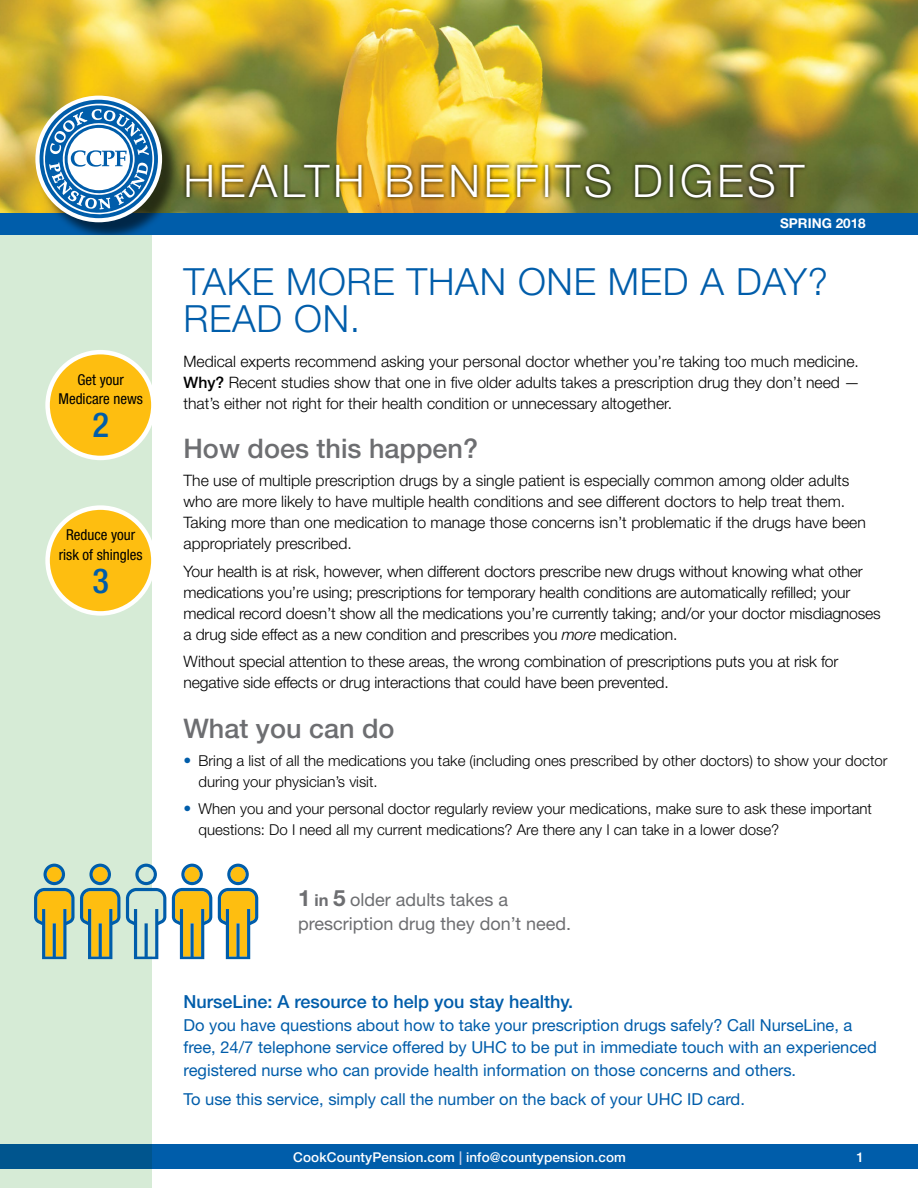
<style>
.page{position:relative;width:918px;height:1188px;background:#fff}
.page>*{position:absolute;margin:0;border:0;box-sizing:border-box;transform-origin:0 0}
.t1{font:300 45px "Helvetica Neue LT Std";letter-spacing:.08em;color:#fff}
.t2{font:300 37.5px/37.5px "Helvetica Neue LT Std";letter-spacing:.02em;color:#005daa}
.t3{font:500 condensed 34.5px "Helvetica Neue LT Std";color:#005daa}
.t4{font:500 27px "Helvetica Neue LT Std";color:#6d6e71}
.t5{font:18px/24px "Helvetica Neue LT Std";color:#6d6e71}
.t6{font:500 18px "Helvetica Neue LT Std";color:#005daa}
.t7{font:16.5px/22.5px "Helvetica Neue LT Std";color:#005daa}
.t8{font:300 15.75px/21px "Helvetica Neue LT Std";letter-spacing:-.01em;color:#000}
.t9{font:300 15px/21px "Helvetica Neue LT Std";color:#000}
.t10{font:condensed 15px/19.5px "Helvetica Neue LT Std";color:#000;text-align:center}
.t11{font:500 13.5px "Helvetica Neue LT Std";letter-spacing:.01em;color:#fff}
.t12{font:700 13.5px "Helvetica Neue LT Std";color:#fff}
.s1{font-weight:500}
.s2{font-style:italic}
.s3{font-size:15.75px;color:#005daa}
.s4{font-weight:700;font-size:22.5px}
.s5{font-weight:700;font-size:16.5px}
.s6{color:#c6cfe9}
</style>
<div class="page">
<div style="left:0;top:235px;width:151px;height:953px;background:#d6ebd6"></div>
<svg style="left:0;top:1145px;width:918px;height:24px;background:#005ba5"></svg>
<img style="left:0;top:0;width:918px;height:213px">
<div style="left:0;top:213px;width:918px;height:22px;background:#005daa"></div>
<div style="left:38px;top:98px;width:143px;height:137px;background:#000;opacity:.58"></div>
<svg style="left:35px;top:96px;width:127px;height:126px"></svg>
<img style="left:182px;top:160px;width:627px;height:41px">
<svg style="left:34px;top:864px;width:86px;height:95px"></svg>
<svg style="left:126px;top:864px;width:40px;height:95px"></svg>
<svg style="left:172px;top:864px;width:40px;height:95px"></svg>
<svg style="left:218px;top:864px;width:40px;height:95px"></svg>
<div style="left:48px;top:352px;width:105px;height:106px;background:#febe10;border-radius:50%"></div>
<div style="left:45px;top:350px;width:111px;height:110px;border:4px solid #fff;border-radius:50%"></div>
<div style="left:48px;top:508px;width:105px;height:105px;background:#febe10;border-radius:50%"></div>
<div style="left:45px;top:505px;width:111px;height:111px;border:4px solid #fff;border-radius:50%"></div>
<p class="t10" style="left:58px;top:370px;width:86px">Get your<br>Medicare news</p>
<h3 class="t3" style="left:92px;top:404px;width:18px">2</h3>
<p class="t10" style="left:59px;top:525px;width:85px">Reduce your risk of shingles</p>
<h3 class="t3" style="left:92px;top:560px;width:18px">3</h3>
<h1 class="t1" style="left:183px;top:153px;width:622px">HEALTH BENEFITS DIGEST</h1>
<p class="t12" style="left:780px;top:215px;width:87px">SPRING 2018</p>
<h2 class="t2" style="left:183px;top:262px;width:646px">TAKE MORE THAN ONE MED A DAY?<br>READ ON.</h2>
<p class="t8" style="left:183px;top:350px;width:678px;text-align:justify">Medical experts recommend asking your personal doctor whether you’re taking too much medicine.<br><span class="s1">Why?</span> Recent studies show that one in five older adults takes a prescription drug they don’t need — that’s either not right for their health condition or unnecessary altogether.</p>
<h3 class="t4" style="left:183px;top:432px;width:296px">How does this happen?</h3>
<p class="t8" style="left:183px;top:470px;width:684px">The use of multiple prescription drugs by a single patient is especially common among older adults who are more likely to have multiple health conditions and see different doctors to help treat them.<br>Taking more than one medication to manage those concerns isn’t problematic if the drugs have been appropriately prescribed.</p>
<p class="t8" style="left:183px;top:560px;width:699px">Your health is at risk, however, when different doctors prescribe new drugs without knowing what other medications you’re using; prescriptions for temporary health conditions are automatically refilled; your medical record doesn’t show all the medications you’re currently taking; and/or your doctor misdiagnoses a drug side effect as a new condition and prescribes you <span class="s2">more</span> medication.</p>
<p class="t8" style="left:183px;top:651px;width:657px">Without special attention to these areas, the wrong combination of prescriptions puts you at risk for negative side effects or drug interactions that could have been prevented.</p>
<h3 class="t4" style="left:183px;top:712px;width:213px">What you can do</h3>
<p class="t9" style="left:198px;top:750px;width:691px;text-indent:-15px"><span class="s3">•</span> Bring a list of all the medications you take (including ones prescribed by other doctors) to show your doctor during your physician’s visit.</p>
<p class="t9" style="left:198px;top:798px;width:675px;text-indent:-15px"><span class="s3">•</span> When you and your personal doctor regularly review your medications, make sure to ask these important questions: Do I need all my current medications? Are there any I can take in a lower dose?</p>
<p class="t5" style="left:298px;top:887px;width:275px"><span class="s4">1</span> <span class="s5">in</span> <span class="s4">5</span> older adults takes a prescription drug they don’t need.</p>
<p class="t6" style="left:183px;top:991px;width:391px">NurseLine: A resource to help you stay healthy.</p>
<p class="t7" style="left:183px;top:1013px;width:695px">Do you have questions about how to take your prescription drugs safely? Call NurseLine, a free, 24/7 telephone service offered by UHC to be put in immediate touch with an experienced registered nurse who can provide health information on those concerns and others.</p>
<p class="t7" style="left:183px;top:1088px;width:563px">To use this service, simply call the number on the back of your UHC ID card.</p>
<p class="t11" style="left:293px;top:1149px;width:334px">CookCountyPension.com <span class="s6">|</span> info@countypension.com</p>
<p class="t11" style="left:856px;top:1149px;width:9px">1</p>
</div>
